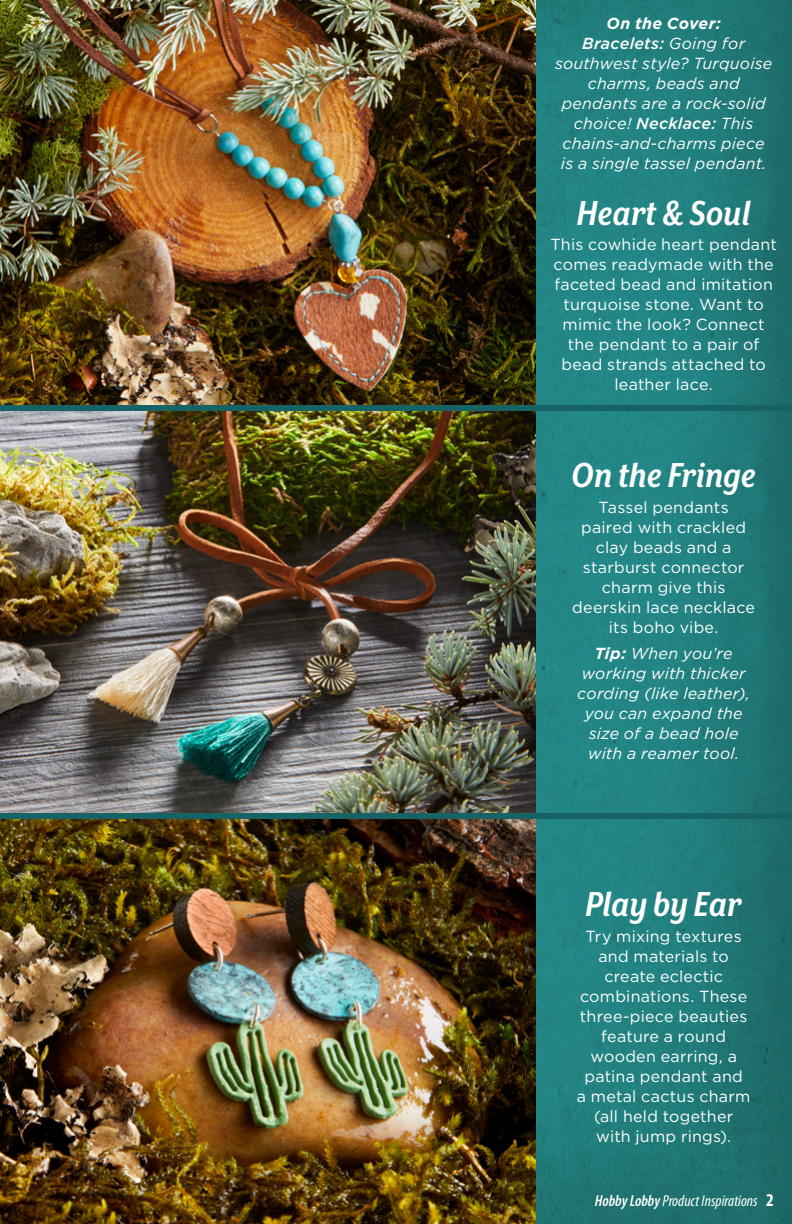
<style>
.page{position:relative;width:792px;height:1224px;background:#fff}
.page>*{position:absolute;margin:0;border:0;box-sizing:border-box;transform-origin:0 0}
.Header_Style_-_Op_1{font:italic 700 40px "Mr Eaves XL San Nar OT";letter-spacing:.005em;color:#fff}
.Body_Copy_Style_-_Op_2{font:16px/20px "Gotham";letter-spacing:.015em;color:#fff;text-align:center}
.Body_Copy_Style_-_Op_2-2{font:italic 16px/20px "Gotham";letter-spacing:.015em;color:#fff;text-align:center}
.Tips_-_Body_Copy_Op2{font:italic 16px/20px "Gotham";letter-spacing:.015em;color:#fff;text-align:center}
.t1{font:italic condensed 16px "Myriad Pro";color:#fff}
.s1{font-weight:700}
.s2{font-weight:500}
.s3{font-weight:600}
.s4{font-weight:700;font-style:normal;font-size:18px}
</style>
<div class="page">
<svg style="left:535px;top:0;width:257px;height:1224px;background:#217d7b"></svg>
<img style="left:0;top:0;width:535px;height:1224px">
<div style="left:0;top:405px;width:792px;height:6px;background:#166265"></div>
<div style="left:0;top:813px;width:792px;height:6px;background:#166265"></div>
<p class="Body_Copy_Style_-_Op_2-2" style="left:555px;top:13px;width:219px"><span class="s1">On the Cover:<br></span><span class="s2">Bracelets:</span> Going for southwest style? Turquoise charms, beads and pendants are a rock-solid choice! <span class="s2">Necklace:</span> This chains-and-charms piece is a single tassel pendant.</p>
<p class="Header_Style_-_Op_1" style="left:577px;top:193px;width:175px">Heart &amp; Soul</p>
<p class="Body_Copy_Style_-_Op_2" style="left:550px;top:234px;width:228px">This cowhide heart pendant comes readymade with the faceted bead and imitation turquoise stone. Want to mimic the look? Connect the pendant to a pair of bead strands attached to leather lace.</p>
<p class="Header_Style_-_Op_1" style="left:571px;top:455px;width:186px">On the Fringe</p>
<p class="Body_Copy_Style_-_Op_2" style="left:572px;top:497px;width:184px">Tassel pendants paired with crackled clay beads and a starburst connector charm give this deerskin lace necklace its boho vibe.</p>
<p class="Tips_-_Body_Copy_Op2" style="left:577px;top:643px;width:174px"><span class="s1">Tip:</span> When you’re working with thicker cording (like leather), you can expand the size of a bead hole with a reamer tool.</p>
<p class="Header_Style_-_Op_1" style="left:586px;top:884px;width:158px">Play by Ear</p>
<p class="Body_Copy_Style_-_Op_2" style="left:577px;top:926px;width:175px">Try mixing textures and materials to create eclectic combinations. These three-piece beauties feature a round wooden earring, a patina pendant and<br>a metal cactus charm (all held together with jump rings).</p>
<p class="t1" style="left:595px;top:1191px;width:181px"><span class="s3">Hobby Lobby</span> Product Inspirations <span class="s4">2</span></p>
</div>
